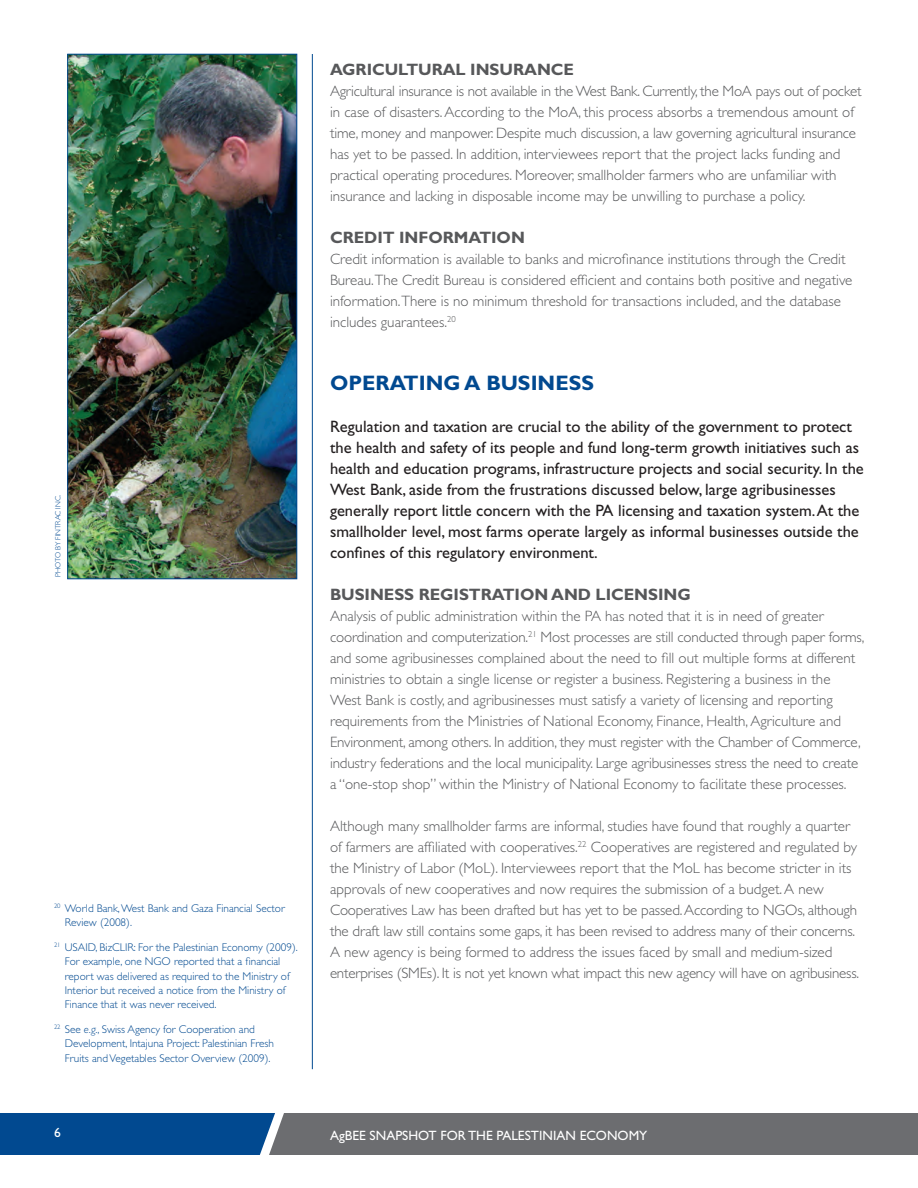
<style>
.page{position:relative;width:918px;height:1188px;background:#fff}
.page>*{position:absolute;margin:0;border:0;box-sizing:border-box;transform-origin:0 0}
.t1{font:700 21px "Gill Sans Std";color:#014990}
.t2{font:16.5px/21px "Gill Sans Std";color:#231f20}
.t3{font:700 16.5px "Gill Sans Std";letter-spacing:-.005em;color:#57585a}
.t4{font:300 15px/21px "Gill Sans Std";color:#57585a}
.t5{font:13.5px "Gill Sans Std";color:#fff}
.t6{font:300 11.25px/14.2px "Gill Sans Std";color:#014990}
.t7{font:300 7.5px "Gill Sans Std";color:#014990}
.s1{font-style:italic}
</style>
<div class="page">
<svg style="left:0;top:1113px;width:918px;height:42px;background:#4d637a"></svg>
<img style="left:70px;top:56px;width:225px;height:521px">
<div style="left:68px;top:54px;width:229px;height:525px;border:1px solid #014990"></div>
<hr style="left:312px;top:54px;width:1px;height:1015px;background:#014990">
<p class="t7" style="left:54px;top:577px;width:84px;rotate:-90deg">Photo By Fintrac Inc .</p>
<p class="t6" style="left:65px;top:901px;width:221px;text-indent:-11px"><sup>20</sup> World Bank, West Bank and Gaza Financial Sector<br>Review (2008).</p>
<p class="t6" style="left:65px;top:940px;width:235px;text-indent:-11px"><sup>21</sup> USAID, BizCLIR: For the Palestinian Economy (2009).<br>For example, one NGO reported that a financial report was delivered as required to the Ministry of Interior but received a notice from the Ministry of Finance that it was never received.</p>
<p class="t6" style="left:65px;top:1022px;width:211px;text-indent:-11px"><sup>22</sup> See <span class="s1">e.g.</span>, Swiss Agency for Cooperation and<br>Development, Intajuna Project: Palestinian Fresh<br>Fruits and Vegetables Sector Overview (2009).</p>
<p class="t3" style="left:330px;top:60px;width:243px">AGRICULTURAL I NSURANCE</p>
<p class="t4" style="left:330px;top:81px;width:533px">Agricultural insurance is not available in the West Bank. Currently, the MoA pays out of pocket in case of disasters. According to the MoA, this process absorbs a tremendous amount of time, money and manpower. Despite much discussion, a law governing agricultural insurance has yet to be passed. In addition, interviewees report that the project lacks funding and practical operating procedures. Moreover, smallholder farmers who are unfamiliar with insurance and lacking in disposable income may be unwilling to purchase a policy.</p>
<p class="t3" style="left:330px;top:228px;width:196px">CREDIT I NFORMATION</p>
<p class="t4" style="left:330px;top:249px;width:524px">Credit information is available to banks and microfinance institutions through the Credit Bureau.The Credit Bureau is considered efficient and contains both positive and negative information.There is no minimum threshold for transactions included, and the database includes guarantees.<sup>20</sup></p>
<h1 class="t1" style="left:330px;top:370px;width:239px">OPERATING A BUSINESS</h1>
<p class="t2" style="left:330px;top:416px;width:535px">Regulation and taxation are crucial to the ability of the government to protect the health and safety of its people and fund long-term growth initiatives such as health and education programs, infrastructure projects and social security. In the West Bank, aside from the frustrations discussed below, large agribusinesses generally report little concern with the PA licensing and taxation system. At the smallholder level, most farms operate largely as informal businesses outside the confines of this regulatory environment.</p>
<p class="t3" style="left:330px;top:585px;width:65px">BUSINESS</p>
<p class="t3" style="left:419px;top:585px;width:274px">REGISTRATION AND LICENSING</p>
<p class="t4" style="left:330px;top:606px;width:536px">Analysis of public administration within the PA has noted that it is in need of greater coordination and computerization.<sup>21</sup> Most processes are still conducted through paper forms, and some agribusinesses complained about the need to fill out multiple forms at different ministries to obtain a single license or register a business. Registering a business in the West Bank is costly, and agribusinesses must satisfy a variety of licensing and reporting requirements from the Ministries of National Economy, Finance, Health, Agriculture and Environment, among others. In addition, they must register with the Chamber of Commerce, industry federations and the local municipality. Large agribusinesses stress the need to create a “one-stop shop” within the Ministry of National Economy to facilitate these processes.</p>
<p class="t4" style="left:330px;top:816px;width:531px">Although many smallholder farms are informal, studies have found that roughly a quarter of farmers are affiliated with cooperatives.<sup>22</sup> Cooperatives are registered and regulated by the Ministry of Labor (MoL). Interviewees report that the MoL has become stricter in its approvals of new cooperatives and now requires the submission of a budget. A new Cooperatives Law has been drafted but has yet to be passed. According to NGOs, although the draft law still contains some gaps, it has been revised to address many of their concerns.<br>A new agency is being formed to address the issues faced by small and medium-sized enterprises (SMEs). It is not yet known what impact this new agency will have on agribusiness.</p>
<p class="t5" style="left:54px;top:1125px;width:8px">6</p>
<p class="t5" style="left:330px;top:1128px;width:319px">AgBEE Snapshot For the Palestinian Economy</p>
</div>
